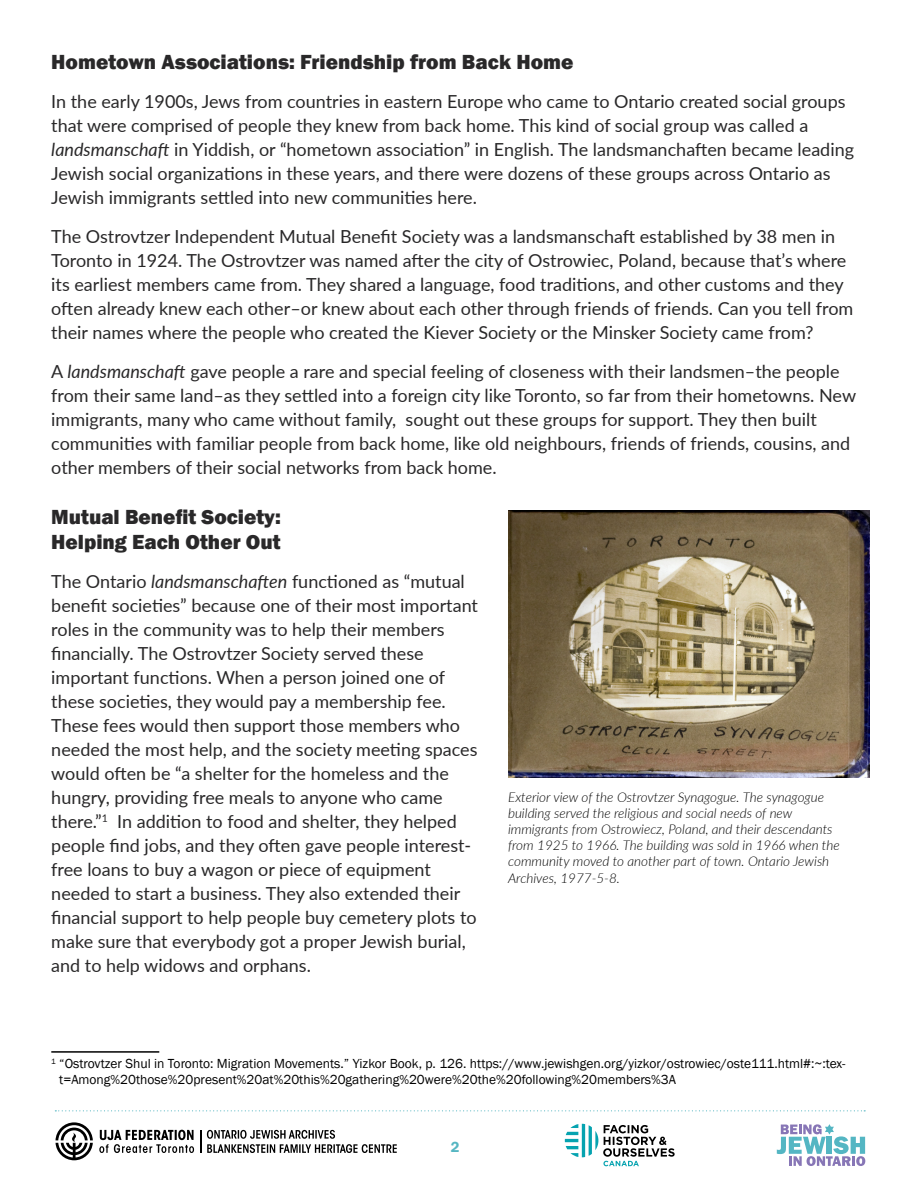
<style>
.page{position:relative;width:918px;height:1188px;background:#fff}
.page>*{position:absolute;margin:0;border:0;box-sizing:border-box;transform-origin:0 0}
.t1{font:800 21px/25.2px "Franklin Gothic";color:#292829}
.t2{font:18px/24px "Lato";color:#292829}
.t3{font:600 15px "Franklin Gothic";color:#55b6c2}
.t4{font:italic 300 13.5px/16.2px "Lato";color:#000}
.t5{font:13.5px/16.2px "Franklin Gothic";color:#000}
.s1{font-style:italic}
</style>
<div class="page">
<svg style="left:99px;top:1130px;width:95px;height:23px"></svg>
<svg style="left:207px;top:1130px;width:190px;height:23px"></svg>
<svg style="left:56px;top:1122px;width:37px;height:38px"></svg>
<svg style="left:200px;top:1130px;width:1px;height:23px"></svg>
<svg style="left:55px;top:1110px;width:810px;height:1px"></svg>
<svg style="left:777px;top:1124px;width:88px;height:42px"></svg>
<svg style="left:565px;top:1124px;width:110px;height:42px"></svg>
<hr style="left:51px;top:1051px;width:108px;height:2px;background:#000">
<img style="left:508px;top:510px;width:361px;height:267px">
<p class="t1" style="left:51px;top:49px;width:524px">Hometown Associations: Friendship from Back Home</p>
<p class="t2" style="left:51px;top:88px;width:804px">In the early 1900s, Jews from countries in eastern Europe who came to Ontario created social groups that were comprised of people they knew from back home. This kind of social group was called a <span class="s1">landsmanschaft</span> in Yiddish, or “hometown association” in English. The landsmanchaften became leading Jewish social organizations in these years, and there were dozens of these groups across Ontario as Jewish immigrants settled into new communities here.</p>
<p class="t2" style="left:51px;top:223px;width:804px">The Ostrovtzer Independent Mutual Benefit Society was a landsmanschaft established by 38 men in Toronto in 1924. The Ostrovtzer was named after the city of Ostrowiec, Poland, because that’s where its earliest members came from. They shared a language, food traditions, and other customs and they often already knew each other–or knew about each other through friends of friends. Can you tell from their names where the people who created the Kiever Society or the Minsker Society came from?</p>
<p class="t2" style="left:51px;top:358px;width:806px">A <span class="s1">landsmanschaft</span> gave people a rare and special feeling of closeness with their landsmen–the people from their same land–as they settled into a foreign city like Toronto, so far from their hometowns. New immigrants, many who came without family, sought out these groups for support. They then built communities with familiar people from back home, like old neighbours, friends of friends, cousins, and other members of their social networks from back home.</p>
<p class="t1" style="left:51px;top:504px;width:231px">Mutual Benefit Society:<br>Helping Each Other Out</p>
<p class="t2" style="left:51px;top:569px;width:428px">The Ontario <span class="s1">landsmanschaften</span> functioned as “mutual benefit societies” because one of their most important roles in the community was to help their members financially. The Ostrovtzer Society served these important functions. When a person joined one of these societies, they would pay a membership fee.<br>These fees would then support those members who needed the most help, and the society meeting spaces would often be “a shelter for the homeless and the hungry, providing free meals to anyone who came there.”<sup>1</sup> In addition to food and shelter, they helped people find jobs, and they often gave people interest&shy;free loans to buy a wagon or piece of equipment needed to start a business. They also extended their financial support to help people buy cemetery plots to make sure that everybody got a proper Jewish burial, and to help widows and orphans.</p>
<p class="t4" style="left:508px;top:788px;width:333px">Exterior view of the Ostrovtzer Synagogue. The synagogue building served the religious and social needs of new immigrants from Ostrowiecz, Poland, and their descendants from 1925 to 1966. The building was sold in 1966 when the community moved to another part of town. Ontario Jewish Archives, 1977-5-8.</p>
<p class="t5" style="left:59px;top:1056px;width:788px;text-indent:-8px"><sup>1</sup> “Ostrovtzer Shul in Toronto: Migration Movements.” Yizkor Book, p. 126. https://www.jewishgen.org/yizkor/ostrowiec/oste111.html#:~:tex&shy;t=Among%20those%20present%20at%20this%20gathering%20were%20the%20following%20members%3A</p>
<p class="t3" style="left:451px;top:1138px;width:10px">2</p>
</div>
